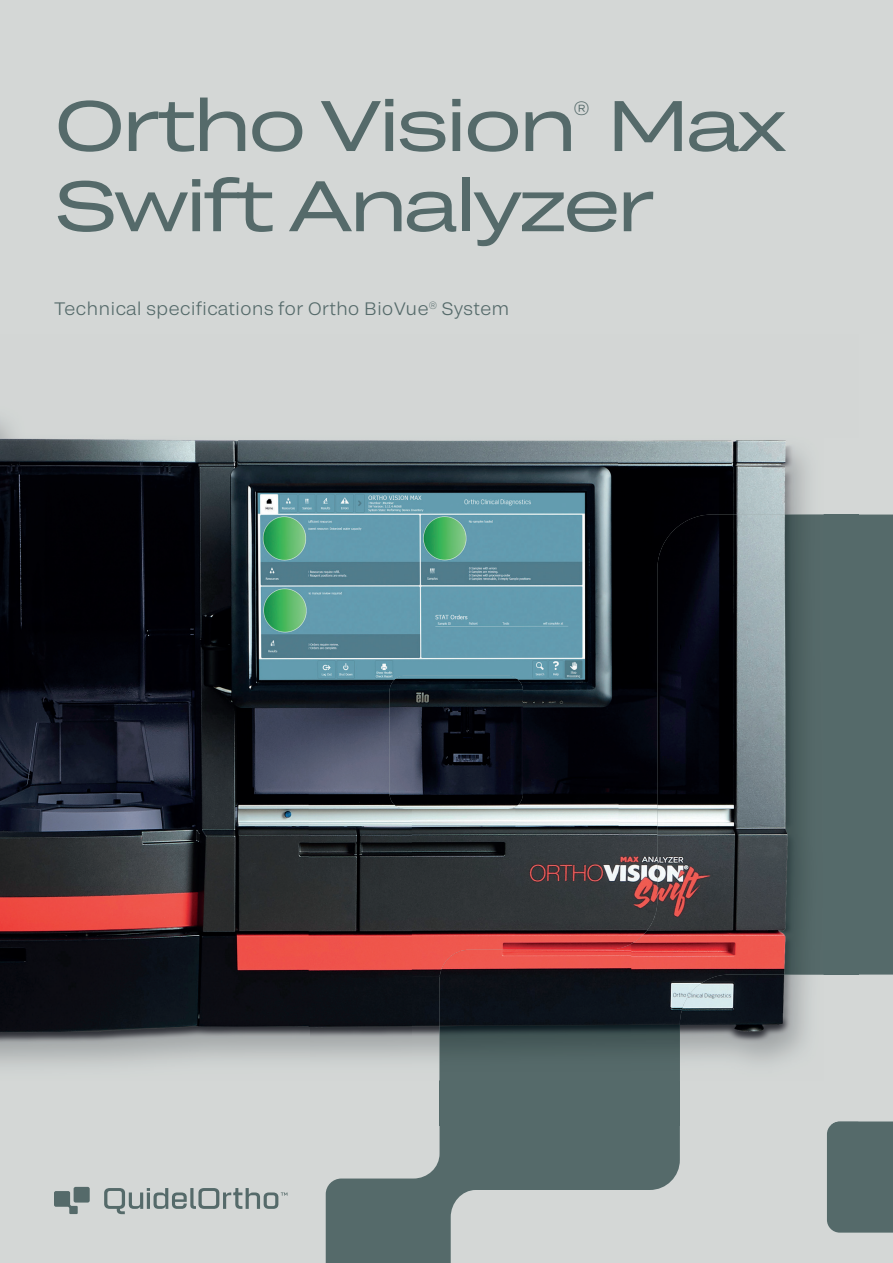
<style>
.page{position:relative;width:893px;height:1263px;background:#d4d7d6}
.page>*{position:absolute;margin:0;border:0;box-sizing:border-box;transform-origin:0 0}
.t1{font:71.25px "Grtsk Quidel Ortho Display";letter-spacing:-.06em;color:#556a6a}
.t2{font:19.2px "Grtsk Quidel Ortho Headline";color:#556a6a}
.t3{font:18px "Grtsk Quidel Ortho Body";color:#556a6a}
</style>
<div class="page">
<svg style="left:287px;top:514px;width:606px;height:749px"></svg>
<svg style="left:54px;top:1187px;width:233px;height:27px"></svg>
<div style="left:824px;top:514px;width:34px;height:460px;background:#556a6a"></div>
<img style="left:805px;top:974px;width:53px;height:152px">
<img style="left:287px;top:1080px;width:518px;height:46px">
<img style="left:830px;top:1121px;width:28px;height:5px">
<img style="left:0;top:420px;width:618px;height:296px">
<img style="left:618px;top:440px;width:191px;height:119px">
<img style="left:618px;top:559px;width:13px;height:385px">
<img style="left:0;top:716px;width:412px;height:364px">
<img style="left:515px;top:716px;width:104px;height:228px">
<img style="left:412px;top:809px;width:103px;height:167px">
<img style="left:712px;top:978px;width:112px;height:102px">
<img style="left:412px;top:976px;width:28px;height:104px">
<img style="left:631px;top:514px;width:193px;height:464px">
<img style="left:390px;top:676px;width:133px;height:133px">
<img style="left:440px;top:944px;width:191px;height:136px">
<img style="left:631px;top:977px;width:81px;height:103px">
<h1 class="t1" style="left:54px;top:82px;width:735px">Ortho Vision Max</h1>
<p class="t2" style="left:573px;top:96px;width:18px">®</p>
<h1 class="t1" style="left:54px;top:162px;width:602px">Swift Analyzer</h1>
<p class="t3" style="left:54px;top:297px;width:457px">Technical specifications for Ortho BioVue<sup>®</sup> System</p>
</div>
